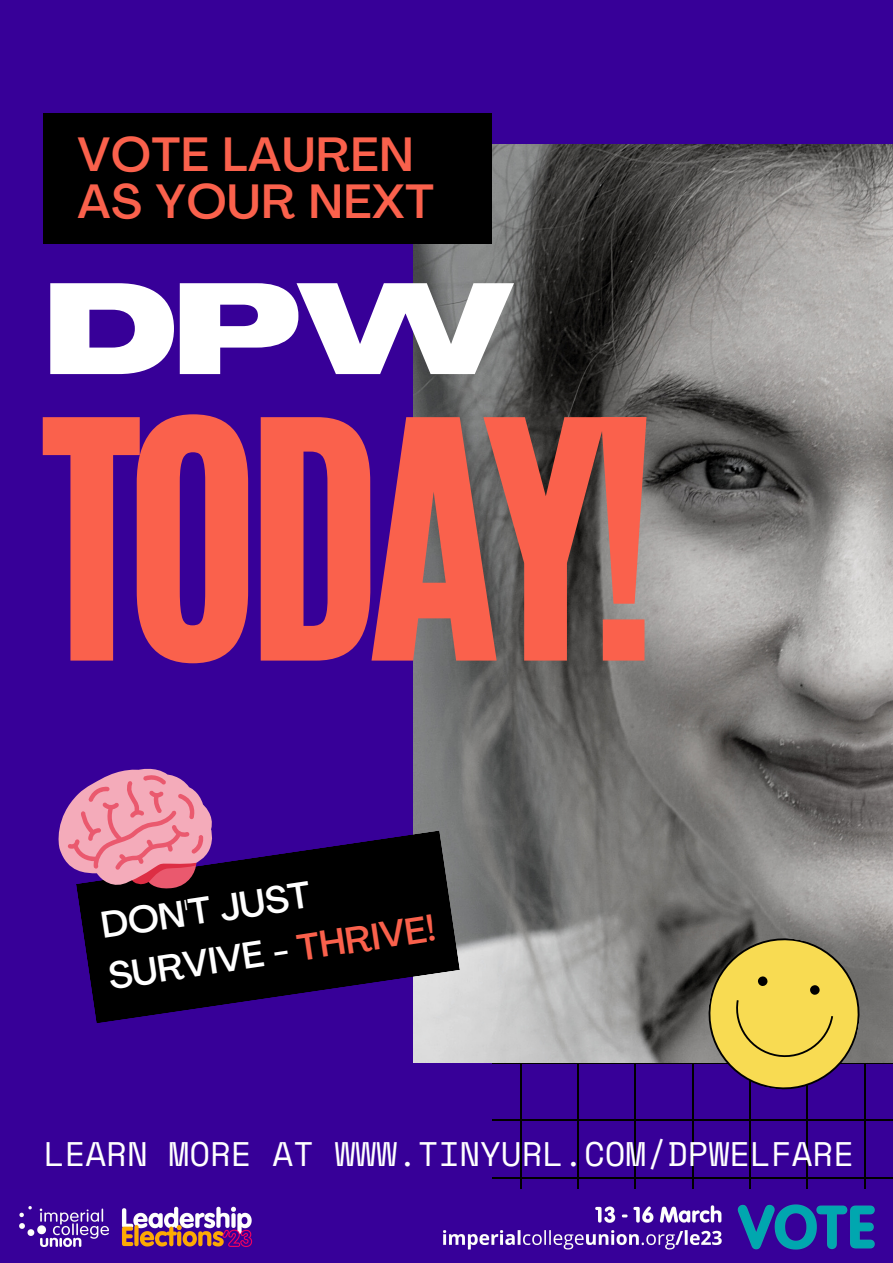
<style>
.page{position:relative;width:893px;height:1263px;background:#370098}
.page>*{position:absolute;margin:0;border:0;box-sizing:border-box;transform-origin:0 0}
.t1{font:275.4px "CA Generated";letter-spacing:-.045em;color:#fa614c}
.t2{font:900 126.23px "Agrandir Grand";color:#fff}
.t3{font:500 47.4px/47.8px "Agrandir";letter-spacing:.02em;color:#fa614c}
.t4{font:500 36.75px/51.2px "Agrandir";color:#fff}
.t5{font:33.97px "Space Mono";color:#fff}
.s1{color:#fa614c}
</style>
<div class="page">
<hr style="left:864px;top:862px;width:1px;height:401px;background:#000">
<hr style="left:806px;top:862px;width:2px;height:401px;background:#000">
<hr style="left:749px;top:862px;width:1px;height:401px;background:#000">
<hr style="left:692px;top:862px;width:1px;height:401px;background:#000">
<hr style="left:634px;top:862px;width:2px;height:401px;background:#000">
<hr style="left:577px;top:862px;width:1px;height:401px;background:#000">
<hr style="left:520px;top:862px;width:1px;height:401px;background:#000">
<hr style="left:492px;top:1177px;width:401px;height:1px;background:#000">
<hr style="left:492px;top:1120px;width:401px;height:1px;background:#000">
<hr style="left:492px;top:1062px;width:401px;height:2px;background:#000">
<img style="left:413px;top:145px;width:480px;height:918px">
<div style="left:44px;top:113px;width:448px;height:130px;background:#000"></div>
<svg style="left:697px;top:927px;width:174px;height:174px;background:#aa925c"></svg>
<svg style="left:78px;top:830px;width:382px;height:193px;fill:#000"></svg>
<svg style="left:58px;top:768px;width:168px;height:132px"></svg>
<img style="left:19px;top:1189px;width:856px;height:74px">
<h3 class="t3" style="left:78px;top:135px;width:358px">VOTE LAUREN<br>AS YOUR NEXT</h3>
<h2 class="t2" style="left:44px;top:279px;width:471px">DPW</h2>
<h1 class="t1" style="left:44px;top:342px;width:615px">TODAY!</h1>
<p class="t4" style="left:97px;top:905px;width:331px;rotate:-9deg">DON'T JUST<br>SURVIVE - <span class="s1">THRIVE!</span></p>
<p class="t5" style="left:44px;top:1128px;width:811px">LEARN MORE AT WWW.TINYURL.COM/DPWELFARE</p>
</div>
